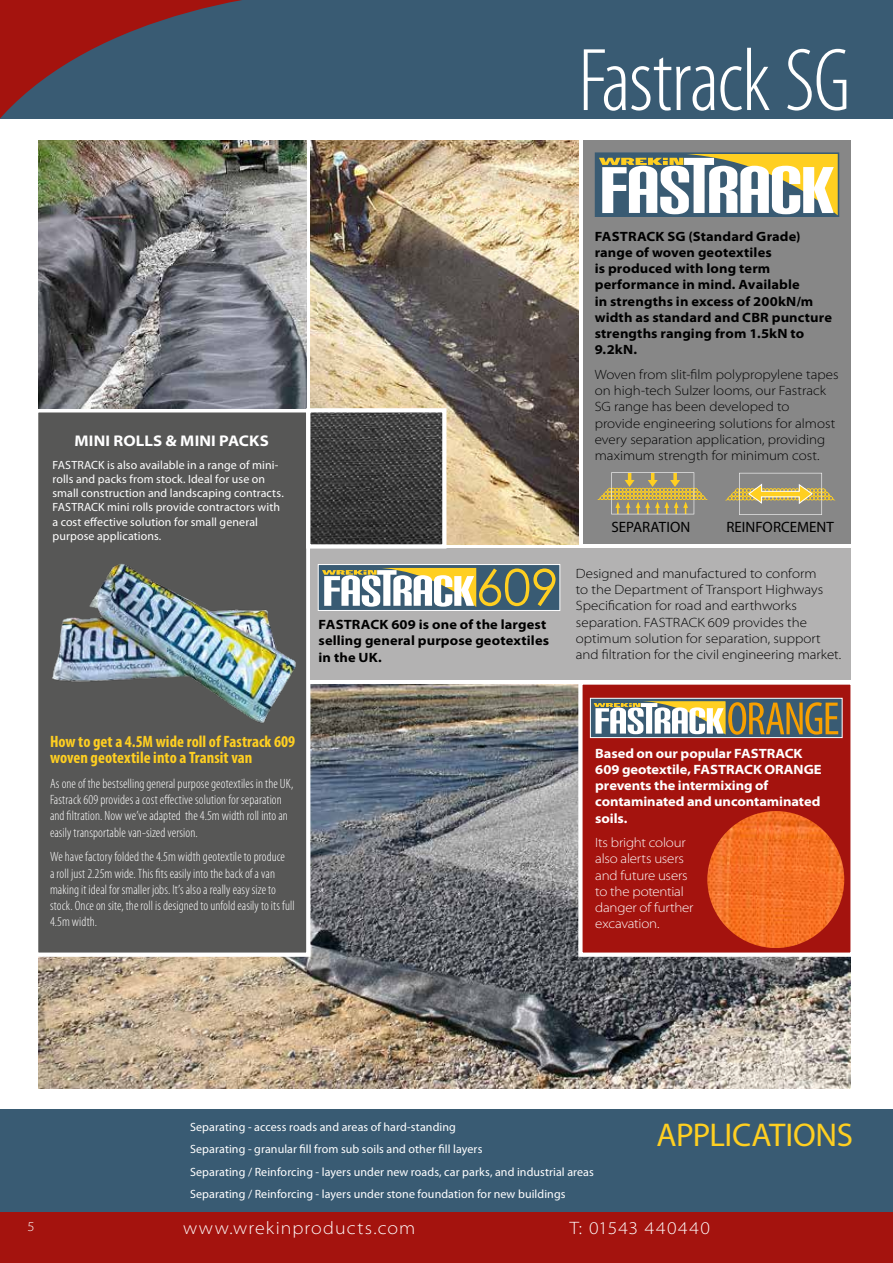
<style>
.page{position:relative;width:893px;height:1263px;background:#fff}
.page>*{position:absolute;margin:0;border:0;box-sizing:border-box;transform-origin:0 0}
.t1{font:300 condensed 90px "Myriad Pro";letter-spacing:-.02em;color:#fff}
.t2{font:33px "Myriad Pro";letter-spacing:-.015em;color:#ffcf21}
.t3{font:300 semi-expanded 18px "Myriad Pro";letter-spacing:.065em;color:#fff}
.t4{font:700 condensed 16.5px/16.5px "Myriad Pro";letter-spacing:.005em;color:#ffcf21}
.t5{font:700 semi-expanded 15.45px "Myriad Pro";letter-spacing:.01em;color:#fff}
.t6{font:15px "Myriad Pro";color:#000}
.t7{font:300 condensed 13.5px/16.2px "Myriad Pro";letter-spacing:.005em;color:#fff}
.t8{font:300 semi-expanded 13.5px/16.2px "Myriad Pro";color:#000}
.t9{font:700 semi-expanded 13.5px/16.2px "Myriad Pro";letter-spacing:.01em;color:#000}
.t10{font:700 semi-expanded 13.5px/16.2px "Myriad Pro";letter-spacing:-.005em;color:#fff}
.t11{font:300 semi-expanded 13.5px/16.2px "Myriad Pro";letter-spacing:-.015em;color:#fff}
.t12{font:12px/22.5px "Myriad Pro";letter-spacing:.005em;color:#fff}
.t13{font:11.85px/14.2px "Myriad Pro";letter-spacing:.01em;color:#fff}
</style>
<div class="page">
<img style="left:38px;top:685px;width:812px;height:404px">
<div style="left:0;top:1212px;width:893px;height:51px;background:#a4130e"></div>
<div style="left:0;top:0;width:893px;height:119px;background:#395b73"></div>
<svg style="left:0;top:0;width:242px;height:118px"></svg>
<div style="left:0;top:1110px;width:893px;height:102px;background:#395b73"></div>
<div style="left:38px;top:408px;width:275px;height:551px;background:#575756"></div>
<div style="left:310px;top:549px;width:540px;height:131px;background:#b3b2b2"></div>
<img style="left:38px;top:140px;width:268px;height:268px">
<svg style="left:576px;top:678px;width:275px;height:281px;background:#a92823"></svg>
<img style="left:310px;top:140px;width:268px;height:404px">
<svg style="left:304px;top:406px;width:145px;height:145px;background:#595958"></svg>
<div style="left:583px;top:140px;width:267px;height:404px;background:#878787"></div>
<svg style="left:599px;top:155px;width:237px;height:58px;background:#c5c7b2"></svg>
<div style="left:595px;top:152px;width:244px;height:64px;border:2px solid #395b73"></div>
<svg style="left:597px;top:472px;width:111px;height:42px"></svg>
<svg style="left:725px;top:473px;width:111px;height:42px"></svg>
<img style="left:48px;top:561px;width:252px;height:169px">
<div style="left:590px;top:698px;width:252px;height:39px;background:#395b73"></div>
<div style="left:590px;top:698px;width:253px;height:40px;border:1px solid #fff"></div>
<svg style="left:594px;top:701px;width:244px;height:34px"></svg>
<img style="left:707px;top:811px;width:137px;height:137px;border-radius:67px">
<div style="left:318px;top:564px;width:242px;height:46px;background:#395b73"></div>
<div style="left:318px;top:564px;width:242px;height:47px;border:1px solid #fff"></div>
<svg style="left:322px;top:568px;width:234px;height:39px"></svg>
<h1 class="t1" style="left:578px;top:32px;width:274px">Fastrack SG</h1>
<p class="t5" style="left:74px;top:432px;width:196px">MINI ROLLS &amp; MINI PACKS</p>
<p class="t13" style="left:52px;top:458px;width:233px">FASTRACK is also available in a range of mini&shy;rolls and packs from stock. Ideal for use on small construction and landscaping contracts.<br>FASTRACK mini rolls provide contractors with a cost effective solution for small general purpose applications.</p>
<p class="t9" style="left:319px;top:617px;width:232px">FASTRACK 609 is one of the largest selling general purpose geotextiles in the UK.</p>
<p class="t9" style="left:595px;top:228px;width:239px">FASTRACK SG (Standard Grade) range of woven geotextiles<br>is produced with long term performance in mind. Available<br>in strengths in excess of 200kN/m width as standard and CBR puncture strengths ranging from 1.5kN to<br>9.2kN.</p>
<p class="t8" style="left:595px;top:367px;width:245px">Woven from slit-film polypropylene tapes on high-tech Sulzer looms, our Fastrack SG range has been developed to<br>provide engineering solutions for almost every separation application, providing maximum strength for minimum cost.</p>
<p class="t6" style="left:611px;top:518px;width:80px">SEPARATION</p>
<p class="t6" style="left:726px;top:519px;width:109px">REINFORCEMENT</p>
<p class="t8" style="left:576px;top:566px;width:267px">Designed and manufactured to conform<br>to the Department of Transport Highways Specification for road and earthworks separation. FASTRACK 609 provides the optimum solution for separation, support and filtration for the civil engineering market.</p>
<p class="t4" style="left:50px;top:733px;width:247px">How to get a 4.5M wide roll of Fastrack 609 woven geotextile into a Transit van</p>
<p class="t7" style="left:50px;top:776px;width:245px">As one of the bestselling general purpose geotextiles in the UK, Fastrack 609 provides a cost effective solution for separation and filtration. Now we’ve adapted the 4.5m width roll into an easily transportable van-sized version.</p>
<p class="t7" style="left:50px;top:849px;width:246px">We have factory folded the 4.5m width geotextile to produce<br>a roll just 2.25m wide. This fits easily into the back of a van making it ideal for smaller jobs. It’s also a really easy size to stock. Once on site, the roll is designed to unfold easily to its full 4.5m width.</p>
<p class="t10" style="left:595px;top:745px;width:228px">Based on our popular FASTRACK<br>609 geotextile, FASTRACK ORANGE prevents the intermixing of contaminated and uncontaminated soils.</p>
<p class="t11" style="left:595px;top:835px;width:100px">Its bright colour also alerts users and future users to the potential danger of further excavation.</p>
<p class="t12" style="left:190px;top:1116px;width:405px">Separating - access roads and areas of hard-standing<br>Separating - granular fill from sub soils and other fill layers<br>Separating / Reinforcing - layers under new roads, car parks, and industrial areas Separating / Reinforcing - layers under stone foundation for new buildings</p>
<h2 class="t2" style="left:656px;top:1117px;width:198px">APPLICATIONS</h2>
<p class="t11" style="left:28px;top:1218px;width:9px">5</p>
<h3 class="t3" style="left:183px;top:1218px;width:234px">www.wrekinproducts.com</h3>
<h3 class="t3" style="left:570px;top:1218px;width:142px">T: 01543 440440</h3>
</div>
